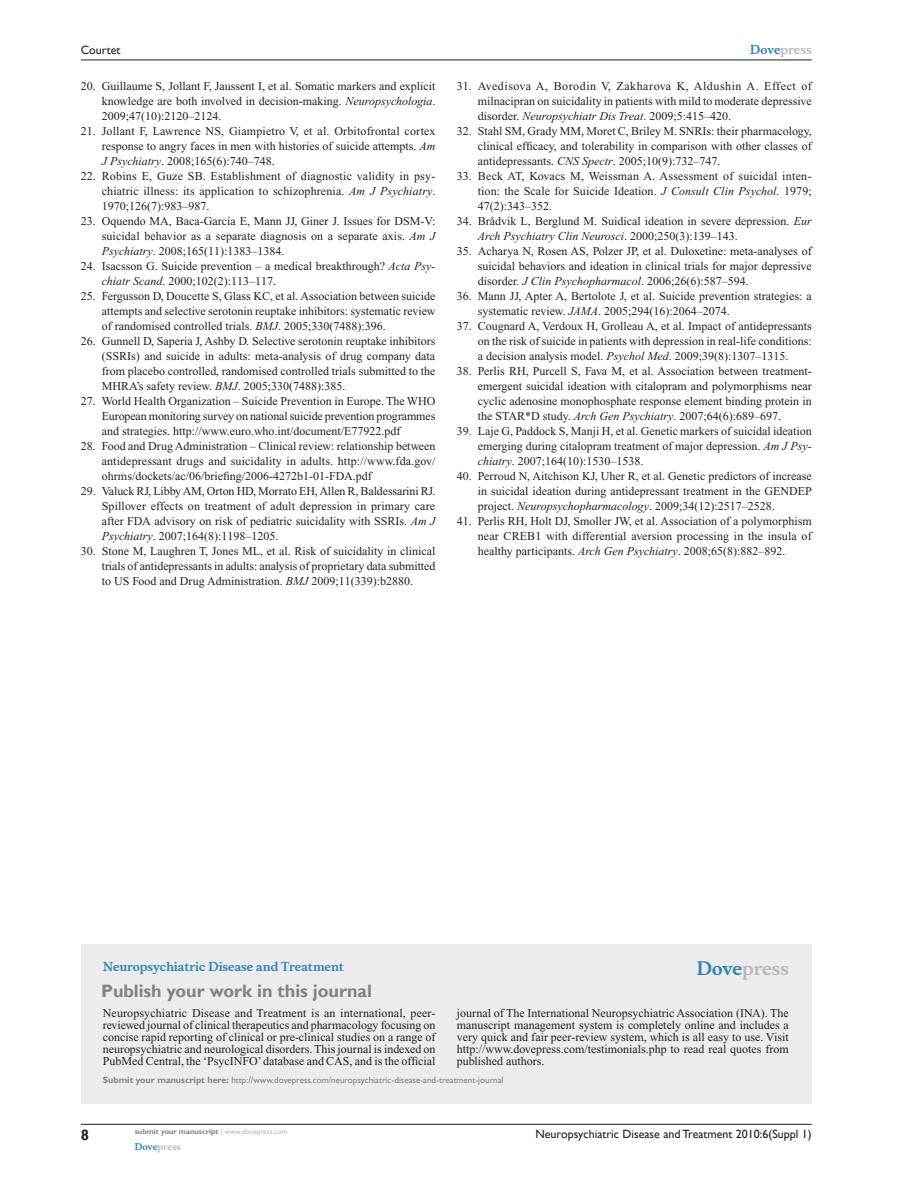
<style>
.page{position:relative;width:918px;height:1188px;background:#fff}
.page>*{position:absolute;margin:0;border:0;box-sizing:border-box;transform-origin:0 0}
.t1{font:700 18px "Gill Sans";color:#808285}
.t2{font:700 18px "Musee";color:#b8b9bc}
.t3{font:700 15px "Gill Sans";color:#231f20}
.t4{font:12px/15px "Times New Roman";color:#231f20;text-align:justify}
.t5{font:12px "Gill Sans";color:#231f20}
.t6{font:700 12px "Musee";color:#3485ae}
.t7{font:700 12px "Musee";color:#b8b9bc}
.t8{font:9px "Gill Sans";color:#808285}
.t9{font:700 9px "Musee";color:#b8b9bc}
.t10{font:700 7.5px "Gill Sans";color:#808285}
.s1{font-style:italic}
.s2{color:#3485ae}
.s3{font-weight:700}
.s4{font-weight:400;color:#b8b9bc}
</style>
<div class="page">
<div style="left:81px;top:944px;width:731px;height:159px;background:#ececee"></div>
<hr style="left:81px;top:1124px;width:731px;height:1px;background:#231f20">
<hr style="left:81px;top:60px;width:731px;height:1px;background:#231f20">
<p class="t5" style="left:81px;top:43px;width:41px">Courtet</p>
<p class="t4" style="left:102px;top:79px;width:335px;text-indent:-21px">20. Guillaume S, Jollant F, Jaussent I, et al. Somatic markers and explicit knowledge are both involved in decision-making. <span class="s1">Neuropsychologia</span>.<br>2009;47(10):2120–2124.</p>
<p class="t4" style="left:102px;top:124px;width:335px;text-indent:-21px">21. Jollant F, Lawrence NS, Giampietro V, et al. Orbitofrontal cortex response to angry faces in men with histories of suicide attempts. <span class="s1">Am J Psychiatry</span>. 2008;165(6):740–748.</p>
<p class="t4" style="left:102px;top:169px;width:335px;text-indent:-21px">22. Robins E, Guze SB. Establishment of diagnostic validity in psy&shy;chiatric illness: its application to schizophrenia. <span class="s1">Am J Psychiatry</span>.<br>1970;126(7):983–987.</p>
<p class="t4" style="left:102px;top:214px;width:335px;text-indent:-21px">23. Oquendo MA, Baca-García E, Mann JJ, Giner J. Issues for DSM-V: suicidal behavior as a separate diagnosis on a separate axis. <span class="s1">Am J Psychiatry</span>. 2008;165(11):1383–1384.</p>
<p class="t4" style="left:102px;top:259px;width:335px;text-indent:-21px">24. Isacsson G. Suicide prevention – a medical breakthrough? <span class="s1">Acta Psy&shy;chiatr Scand</span>. 2000;102(2):113–117.</p>
<p class="t4" style="left:102px;top:289px;width:335px;text-indent:-21px">25. Fergusson D, Doucette S, Glass KC, et al. Association between suicide attempts and selective serotonin reuptake inhibitors: systematic review of randomised controlled trials. <span class="s1">BMJ</span>. 2005;330(7488):396.</p>
<p class="t4" style="left:102px;top:334px;width:335px;text-indent:-21px">26. Gunnell D, Saperia J, Ashby D. Selective serotonin reuptake inhibitors (SSRIs) and suicide in adults: meta-analysis of drug company data from placebo controlled, randomised controlled trials submitted to the MHRA’s safety review. <span class="s1">BMJ</span>. 2005;330(7488):385.</p>
<p class="t4" style="left:102px;top:394px;width:335px;text-indent:-21px">27. World Health Organization – Suicide Prevention in Europe. The WHO European monitoring survey on national suicide prevention programmes and strategies. http://www.euro.who.int/document/E77922.pdf</p>
<p class="t4" style="left:102px;top:439px;width:335px;text-indent:-21px">28. Food and Drug Administration – Clinical review: relationship between antidepressant drugs and suicidality in adults. http://www.fda.gov/ ohrms/dockets/ac/06/briefing/2006-4272b1-01-FDA.pdf</p>
<p class="t4" style="left:102px;top:484px;width:335px;text-indent:-21px">29. Valuck RJ, Libby AM, Orton HD, Morrato EH, Allen R, Baldessarini RJ.<br>Spillover effects on treatment of adult depression in primary care after FDA advisory on risk of pediatric suicidality with SSRIs. <span class="s1">Am J Psychiatry</span>. 2007;164(8):1198–1205.</p>
<p class="t4" style="left:102px;top:544px;width:335px;text-indent:-21px">30. Stone M, Laughren T, Jones ML, et al. Risk of suicidality in clinical trials of antidepressants in adults: analysis of proprietary data submitted to US Food and Drug Administration. <span class="s1">BMJ</span> 2009;11(339):b2880.</p>
<p class="t7" style="left:750px;top:43px;width:63px"><span class="s2">Dove</span>press</p>
<p class="t4" style="left:478px;top:79px;width:336px;text-indent:-21px">31. Avedisova A, Borodin V, Zakharova K, Aldushin A. Effect of milnacipran on suicidality in patients with mild to moderate depressive disorder. <span class="s1">Neuropsychiatr Dis Treat</span>. 2009;5:415–420.</p>
<p class="t4" style="left:478px;top:124px;width:335px;text-indent:-21px">32. Stahl SM, Grady MM, Moret C, Briley M. SNRIs: their pharmacology, clinical efficacy, and tolerability in comparison with other classes of antidepressants. <span class="s1">CNS Spectr</span>. 2005;10(9):732–747.</p>
<p class="t4" style="left:478px;top:169px;width:335px;text-indent:-21px">33. Beck AT, Kovacs M, Weissman A. Assessment of suicidal inten&shy;tion: the Scale for Suicide Ideation. <span class="s1">J Consult Clin Psychol.</span> 1979; 47(2):343–352.</p>
<p class="t4" style="left:478px;top:214px;width:335px;text-indent:-21px">34. Brådvik L, Berglund M. Suidical ideation in severe depression. <span class="s1">Eur<br>Arch Psychiatry Clin Neurosci</span>. 2000;250(3):139–143.</p>
<p class="t4" style="left:478px;top:244px;width:335px;text-indent:-21px">35. Acharya N, Rosen AS, Polzer JP, et al. Duloxetine: meta-analyses of suicidal behaviors and ideation in clinical trials for major depressive disorder. <span class="s1">J Clin Psychopharmacol</span>. 2006;26(6):587–594.</p>
<p class="t4" style="left:478px;top:289px;width:335px;text-indent:-21px">36. Mann JJ, Apter A, Bertolote J, et al. Suicide prevention strategies: a systematic review. <span class="s1">JAMA</span>. 2005;294(16):2064–2074.</p>
<p class="t4" style="left:478px;top:319px;width:335px;text-indent:-21px">37. Cougnard A, Verdoux H, Grolleau A, et al. Impact of antidepressants on the risk of suicide in patients with depression in real-life conditions: a decision analysis model. <span class="s1">Psychol Med</span>. 2009;39(8):1307–1315.</p>
<p class="t4" style="left:478px;top:364px;width:335px;text-indent:-21px">38. Perlis RH, Purcell S, Fava M, et al. Association between treatment&shy;emergent suicidal ideation with citalopram and polymorphisms near cyclic adenosine monophosphate response element binding protein in the STAR*D study. <span class="s1">Arch Gen Psychiatry</span>. 2007;64(6):689–697.</p>
<p class="t4" style="left:478px;top:424px;width:335px;text-indent:-21px">39. Laje G, Paddock S, Manji H, et al. Genetic markers of suicidal ideation emerging during citalopram treatment of major depression. <span class="s1">Am J Psy&shy;chiatry</span>. 2007;164(10):1530–1538.</p>
<p class="t4" style="left:478px;top:469px;width:335px;text-indent:-21px">40. Perroud N, Aitchison KJ, Uher R, et al. Genetic predictors of increase in suicidal ideation during antidepressant treatment in the GENDEP project. <span class="s1">Neuropsychopharmacology</span>. 2009;34(12):2517–2528.</p>
<p class="t4" style="left:478px;top:514px;width:335px;text-indent:-21px">41. Perlis RH, Holt DJ, Smoller JW, et al. Association of a polymorphism near CREB1 with differential aversion processing in the insula of healthy participants. <span class="s1">Arch Gen Psychiatry</span>. 2008;65(8):882–892.</p>
<p class="t6" style="left:103px;top:959px;width:243px">Neuropsychiatric Disease and Treatment</p>
<h1 class="t1" style="left:101px;top:980px;width:272px">Publish your work in this journal</h1>
<h1 class="t2" style="left:697px;top:958px;width:94px"><span class="s2">Dove</span>press</h1>
<p class="t4" style="left:103px;top:1007px;width:334px;line-height:12px">Neuropsychiatric Disease and Treatment is an international, peer&shy;reviewed journal of clinical therapeutics and pharmacology focusing on concise rapid reporting of clinical or pre-clinical studies on a range of neuropsychiatric and neurological disorders. This journal is indexed on PubMed Central, the ‘PsycINFO’ database and CAS, and is the official</p>
<p class="t4" style="left:457px;top:1007px;width:333px;line-height:12px">journal of The International Neuropsychiatric Association (INA). The manuscript management system is completely online and includes a very quick and fair peer-review system, which is all easy to use. Visit http://www.dovepress.com/testimonials.php to read real quotes from published authors.</p>
<p class="t8" style="left:103px;top:1075px;width:402px"><span class="s3">Submit your manuscript here:</span> http://www.dovepress.com/neuropsychiatric-disease-and-treatment-journal</p>
<p class="t3" style="left:81px;top:1126px;width:10px">8</p>
<p class="t10" style="left:135px;top:1127px;width:154px">submit your manuscript <span class="s4">| www.dovepress.com</span></p>
<p class="t9" style="left:135px;top:1141px;width:48px"><span class="s2">Dove</span>press</p>
<p class="t5" style="left:535px;top:1127px;width:278px">Neuropsychiatric Disease and Treatment 2010:6(Suppl 1)</p>
</div>
